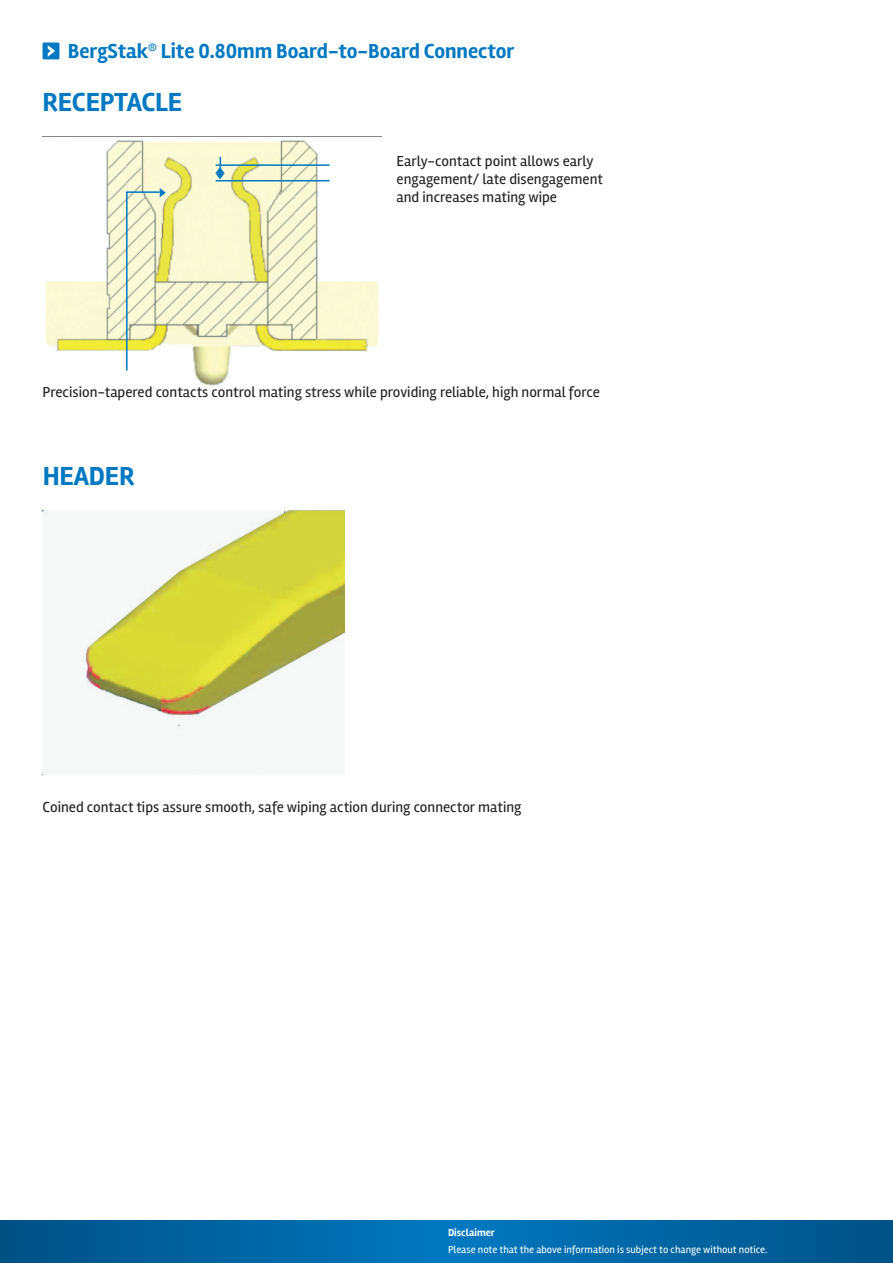
<style>
.page{position:relative;width:893px;height:1263px;background:#fff}
.page>*{position:absolute;margin:0;border:0;box-sizing:border-box;transform-origin:0 0}
.t1{font:700 27px "Rambla";letter-spacing:-.01em;color:#0079c2}
.t2{font:700 21px "Rambla";color:#0079c2}
.t3{font:15px "Rambla";color:#231f20}
.t4{font:10.5px "Rambla";color:#fff}
.t5{font:700 10.5px "Rambla";color:#fff}
</style>
<div class="page">
<div style="left:43px;top:43px;width:16px;height:16px;background:#0079c2"></div>
<svg style="left:48px;top:45px;width:7px;height:12px"></svg>
<svg style="left:0;top:1220px;width:893px;height:2px;background:#0064a2"></svg>
<svg style="left:0;top:1222px;width:893px;height:41px;background:#0064a2"></svg>
<img style="left:45px;top:140px;width:334px;height:245px">
<hr style="left:216px;top:164px;width:114px;height:2px;background:#0079c2">
<hr style="left:216px;top:180px;width:114px;height:1px;background:#0079c2">
<svg style="left:125px;top:188px;width:41px;height:184px;background:#e2e7bf"></svg>
<img style="left:43px;top:510px;width:301px;height:264px">
<svg style="left:215px;top:157px;width:10px;height:22px"></svg>
<p class="t2" style="left:68px;top:39px;width:448px">BergStak<sup>®</sup> Lite 0.80mm Board-to-Board Connector</p>
<p class="t1" style="left:43px;top:87px;width:141px">RECEPTACLE</p>
<p class="t3" style="left:396px;top:152px;width:198px">Early-contact point allows early</p>
<p class="t3" style="left:396px;top:170px;width:208px">engagement/ late disengagement</p>
<p class="t3" style="left:396px;top:188px;width:162px">and increases mating wipe</p>
<p class="t3" style="left:43px;top:383px;width:559px">Precision-tapered contacts control mating stress while providing reliable, high normal force</p>
<p class="t1" style="left:43px;top:460px;width:93px">HEADER</p>
<p class="t3" style="left:43px;top:798px;width:480px">Coined contact tips assure smooth, safe wiping action during connector mating</p>
<p class="t5" style="left:448px;top:1227px;width:48px">Disclaimer</p>
<p class="t4" style="left:448px;top:1243px;width:321px">Please note that the above information is subject to change without notice.</p>
</div>
